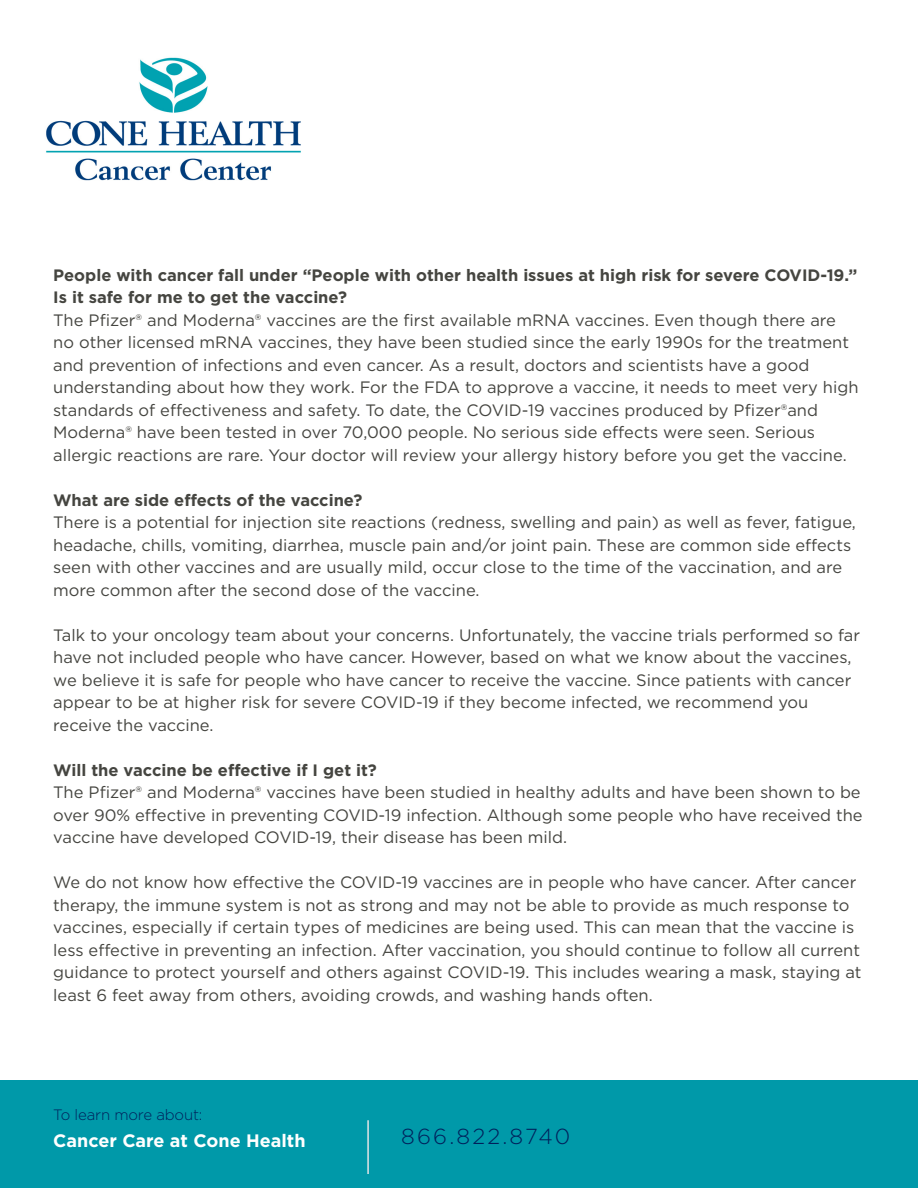
<style>
.page{position:relative;width:918px;height:1188px;background:#fff}
.page>*{position:absolute;margin:0;border:0;box-sizing:border-box;transform-origin:0 0}
.t1{font:300 21.75px "Gotham";letter-spacing:.1em;color:#00205b}
.t2{font:700 18px "Gotham";color:#fff}
.body{font:16.5px/22.5px "Gotham";color:#454540}
.body-2{font:700 16.5px "Gotham";color:#454540}
.t3{font:300 15px "Gotham";letter-spacing:-.01em;color:#00205b}
</style>
<div class="page">
<div style="left:0;top:1080px;width:918px;height:108px;background:#0099a9"></div>
<img style="left:46px;top:57px;width:255px;height:124px">
<hr style="left:367px;top:1120px;width:2px;height:54px;background:#e2e4e7">
<p class="body-2" style="left:53px;top:264px;width:806px">People with cancer fall under “People with other health issues at high risk for severe COVID-19.”</p>
<p class="body-2" style="left:53px;top:286px;width:295px">Is it safe for me to get the vaccine?</p>
<p class="body" style="left:53px;top:308px;width:807px">The Pfizer® and Moderna® vaccines are the first available mRNA vaccines. Even though there are no other licensed mRNA vaccines, they have been studied since the early 1990s for the treatment and prevention of infections and even cancer. As a result, doctors and scientists have a good understanding about how they work. For the FDA to approve a vaccine, it needs to meet very high standards of effectiveness and safety. To date, the COVID-19 vaccines produced by Pfizer®and Moderna® have been tested in over 70,000 people. No serious side effects were seen. Serious allergic reactions are rare. Your doctor will review your allergy history before you get the vaccine.</p>
<p class="body-2" style="left:53px;top:489px;width:311px">What are side effects of the vaccine?</p>
<p class="body" style="left:53px;top:511px;width:804px">There is a potential for injection site reactions (redness, swelling and pain) as well as fever, fatigue, headache, chills, vomiting, diarrhea, muscle pain and/or joint pain. These are common side effects seen with other vaccines and are usually mild, occur close to the time of the vaccination, and are more common after the second dose of the vaccine.</p>
<p class="body" style="left:53px;top:623px;width:808px">Talk to your oncology team about your concerns. Unfortunately, the vaccine trials performed so far have not included people who have cancer. However, based on what we know about the vaccines, we believe it is safe for people who have cancer to receive the vaccine. Since patients with cancer appear to be at higher risk for severe COVID-19 if they become infected, we recommend you receive the vaccine.</p>
<p class="body-2" style="left:53px;top:759px;width:325px">Will the vaccine be effective if I get it?</p>
<p class="body" style="left:53px;top:781px;width:811px;text-align:justify">The Pfizer® and Moderna® vaccines have been studied in healthy adults and have been shown to be over 90% effective in preventing COVID-19 infection. Although some people who have received the vaccine have developed COVID-19, their disease has been mild.</p>
<p class="body" style="left:53px;top:871px;width:810px">We do not know how effective the COVID-19 vaccines are in people who have cancer. After cancer therapy, the immune system is not as strong and may not be able to provide as much response to vaccines, especially if certain types of medicines are being used. This can mean that the vaccine is less effective in preventing an infection. After vaccination, you should continue to follow all current guidance to protect yourself and others against COVID-19. This includes wearing a mask, staying at least 6 feet away from others, avoiding crowds, and washing hands often.</p>
<p class="t3" style="left:53px;top:1105px;width:151px">To learn more about:</p>
<p class="t2" style="left:53px;top:1129px;width:254px">Cancer Care at Cone Health</p>
<p class="t1" style="left:401px;top:1122px;width:171px">866.822.8740</p>
</div>
